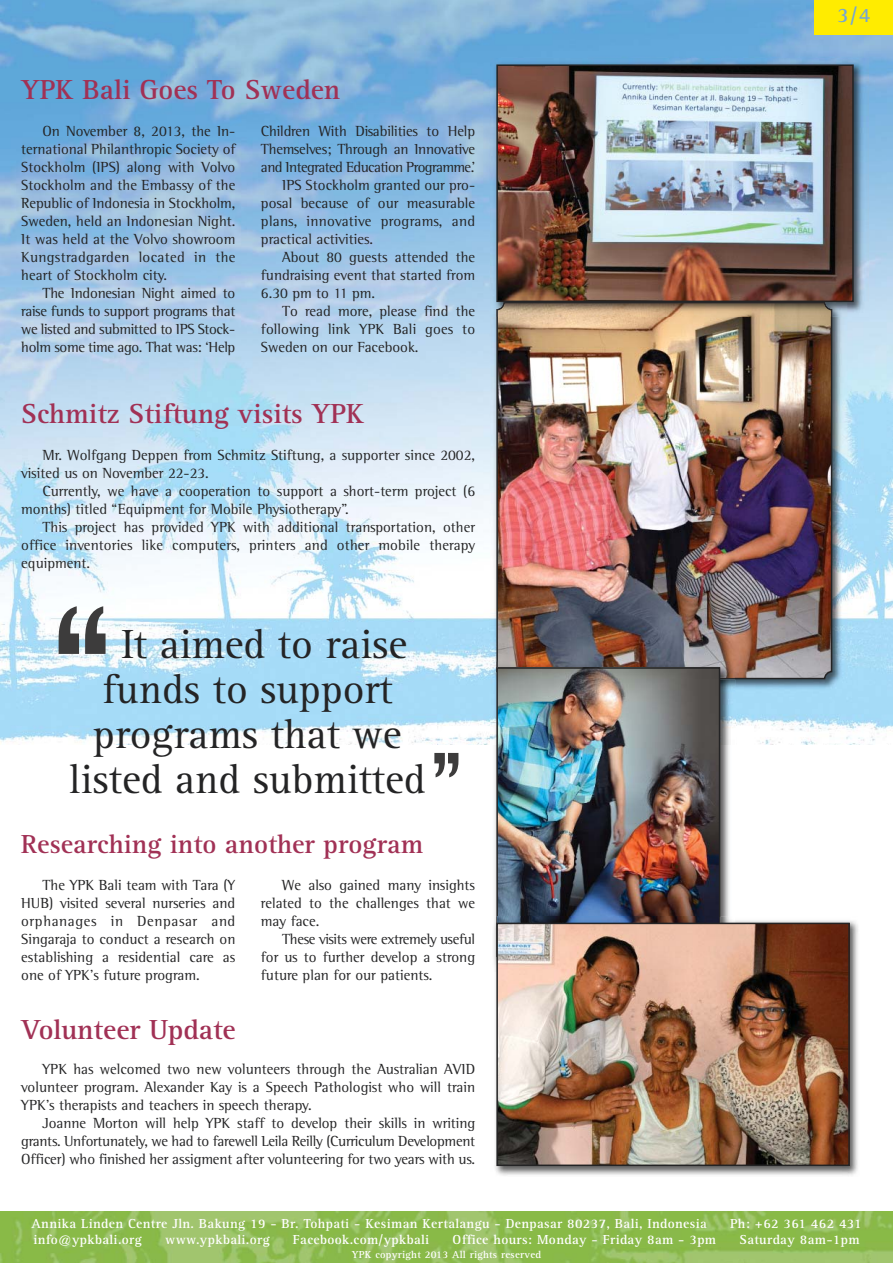
<style>
.page{position:relative;width:893px;height:1263px;background:#fff}
.page>*{position:absolute;margin:0;border:0;box-sizing:border-box;transform-origin:0 0}
.t1{font:42px "Agfa Rotis Serif";color:#242425}
.t2{font:700 28.5px "Agfa Rotis Serif";color:#a13155}
.t3{font:700 27px "Agfa Rotis Serif";color:#a13155}
.t4{font:700 21px "Agfa Rotis Semi Serif";color:#73a5d8}
.t5{font:15px/18px "Agfa Rotis Semi Serif";color:#242425;text-align:justify}
.t6{font:15px "Agfa Rotis Semi Serif";letter-spacing:-.04em;color:#242425}
.t7{font:15px "Agfa Rotis Semi Serif";letter-spacing:.02em;color:#242425}
.t8{font:700 13.5px "Agfa Rotis Serif";letter-spacing:.025em;color:#fff}
.t9{font:700 10.5px "Agfa Rotis Serif";letter-spacing:.025em;color:#fff}
</style>
<div class="page">
<img style="left:0;top:0;width:893px;height:744px">
<img style="left:0;top:1212px;width:893px;height:51px">
<div style="left:814px;top:0;width:79px;height:34px;background:#ffec00"></div>
<svg style="left:59px;top:606px;width:20px;height:48px"></svg>
<svg style="left:85px;top:606px;width:21px;height:48px"></svg>
<svg style="left:434px;top:753px;width:24px;height:24px"></svg>
<img style="left:490px;top:59px;width:357px;height:635px">
<img style="left:496px;top:317px;width:336px;height:362px">
<img style="left:491px;top:661px;width:244px;height:256px">
<img style="left:498px;top:661px;width:237px;height:17px">
<img style="left:499px;top:670px;width:218px;height:247px">
<div style="left:496px;top:667px;width:224px;height:290px;border:2px solid #242425"></div>
<img style="left:847px;top:59px;width:22px;height:258px">
<img style="left:491px;top:296px;width:356px;height:21px">
<img style="left:496px;top:302px;width:336px;height:15px">
<img style="left:497px;top:303px;width:334px;height:14px">
<img style="left:498px;top:304px;width:333px;height:6px">
<img style="left:499px;top:67px;width:352px;height:232px">
<div style="left:496px;top:64px;width:358px;height:238px;border:2px solid #242425"></div>
<img style="left:495px;top:920px;width:363px;height:256px">
<img style="left:493px;top:917px;width:242px;height:55px">
<img style="left:498px;top:917px;width:221px;height:6px">
<img style="left:499px;top:926px;width:348px;height:237px">
<div style="left:496px;top:923px;width:354px;height:243px;border:2px solid #242425"></div>
<h2 class="t2" style="left:21px;top:78px;width:321px">YPK Bali Goes To Sweden</h2>
<p class="t5" style="left:21px;top:123px;width:216px;text-indent:21px">On November 8, 2013, the In&shy;ternational Philanthropic Society of Stockholm (IPS) along with Volvo Stockholm and the Embassy of the Republic of Indonesia in Stockholm, Sweden, held an Indonesian Night.<br>It was held at the Volvo showroom Kungstradgarden located in the heart of Stockholm city.</p>
<p class="t5" style="left:21px;top:285px;width:216px;text-indent:21px">The Indonesian Night aimed to raise funds to support programs that we listed and submitted to IPS Stock&shy;holm some time ago. That was: ‘Help</p>
<p class="t5" style="left:261px;top:123px;width:216px">Children With Disabilities to Help</p>
<p class="t5" style="left:261px;top:141px;width:216px">Themselves; Through an Innovative</p>
<p class="t6" style="left:261px;top:161px;width:216px">and Integrated Education Programme.’</p>
<p class="t5" style="left:282px;top:177px;width:194px">IPS Stockholm granted our pro-</p>
<p class="t5" style="left:261px;top:195px;width:216px">posal because of our measurable</p>
<p class="t7" style="left:261px;top:215px;width:216px">plans, innovative programs, and</p>
<p class="t5" style="left:261px;top:231px;width:113px">practical activities.</p>
<p class="t5" style="left:282px;top:249px;width:194px">About 80 guests attended the</p>
<p class="t5" style="left:261px;top:267px;width:216px">fundraising event that started from</p>
<p class="t5" style="left:261px;top:285px;width:116px">6.30 pm to 11 pm.</p>
<p class="t5" style="left:282px;top:303px;width:194px">To read more, please find the</p>
<p class="t5" style="left:261px;top:321px;width:216px">following link YPK Bali goes to</p>
<p class="t5" style="left:261px;top:339px;width:159px">Sweden on our Facebook.</p>
<h2 class="t2" style="left:21px;top:402px;width:344px">Schmitz Stiftung visits YPK</h2>
<p class="t5" style="left:21px;top:447px;width:455px;text-indent:21px">Mr. Wolfgang Deppen from Schmitz Stiftung, a supporter since 2002, visited us on November 22-23.</p>
<p class="t5" style="left:21px;top:483px;width:455px;text-indent:21px">Currently, we have a cooperation to support a short-term project (6 months) titled “Equipment for Mobile Physiotherapy”.</p>
<p class="t5" style="left:21px;top:519px;width:455px;text-indent:21px">This project has provided YPK with additional transportation, other office inventories like computers, printers and other mobile therapy equipment.</p>
<h1 class="t1" style="left:121px;top:628px;width:287px">It aimed to raise</h1>
<h1 class="t1" style="left:102px;top:673px;width:292px">funds to support</h1>
<h1 class="t1" style="left:93px;top:718px;width:310px">programs that we</h1>
<h1 class="t1" style="left:69px;top:763px;width:358px">listed and submitted</h1>
<h3 class="t3" style="left:21px;top:834px;width:403px">Researching into another program</h3>
<p class="t5" style="left:21px;top:877px;width:216px;text-indent:21px">The YPK Bali team with Tara (Y HUB) visited several nurseries and orphanages in Denpasar and Singaraja to conduct a research on establishing a residential care as one of YPK's future program.</p>
<p class="t5" style="left:261px;top:877px;width:216px;text-indent:21px">We also gained many insights related to the challenges that we may face.</p>
<p class="t5" style="left:261px;top:931px;width:216px;text-indent:21px">These visits were extremely useful for us to further develop a strong future plan for our patients.</p>
<h2 class="t2" style="left:21px;top:1018px;width:216px">Volunteer Update</h2>
<p class="t5" style="left:21px;top:1061px;width:455px;text-indent:21px">YPK has welcomed two new volunteers through the Australian AVID volunteer program. Alexander Kay is a Speech Pathologist who will train YPK’s therapists and teachers in speech therapy.</p>
<p class="t5" style="left:21px;top:1115px;width:455px;text-indent:21px">Joanne Morton will help YPK staff to develop their skills in writing grants. Unfortunately, we had to farewell Leila Reilly (Curriculum Development Officer) who finished her assigment after volunteering for two years with us.</p>
<h3 class="t4" style="left:837px;top:3px;width:35px">3/4</h3>
<h3 class="t4" style="left:859px;top:3px;width:13px">3</h3>
<p class="t8" style="left:31px;top:1218px;width:677px">Annika Linden Centre Jln. Bakung 19 - Br. Tohpati - Kesiman Kertalangu - Denpasar 80237, Bali, Indonesia</p>
<p class="t8" style="left:730px;top:1218px;width:133px">Ph: +62 361 462 431</p>
<p class="t8" style="left:33px;top:1234px;width:110px">info@ypkbali.org</p>
<p class="t8" style="left:165px;top:1234px;width:106px">www.ypkbali.org</p>
<p class="t8" style="left:293px;top:1234px;width:138px">Facebook.com/ypkbali</p>
<p class="t8" style="left:453px;top:1234px;width:265px">Office hours: Monday - Friday 8am - 3pm</p>
<p class="t8" style="left:739px;top:1234px;width:122px">Saturday 8am-1pm</p>
<p class="t9" style="left:352px;top:1250px;width:191px">YPK copyright 2013 All rights reserved</p>
</div>
